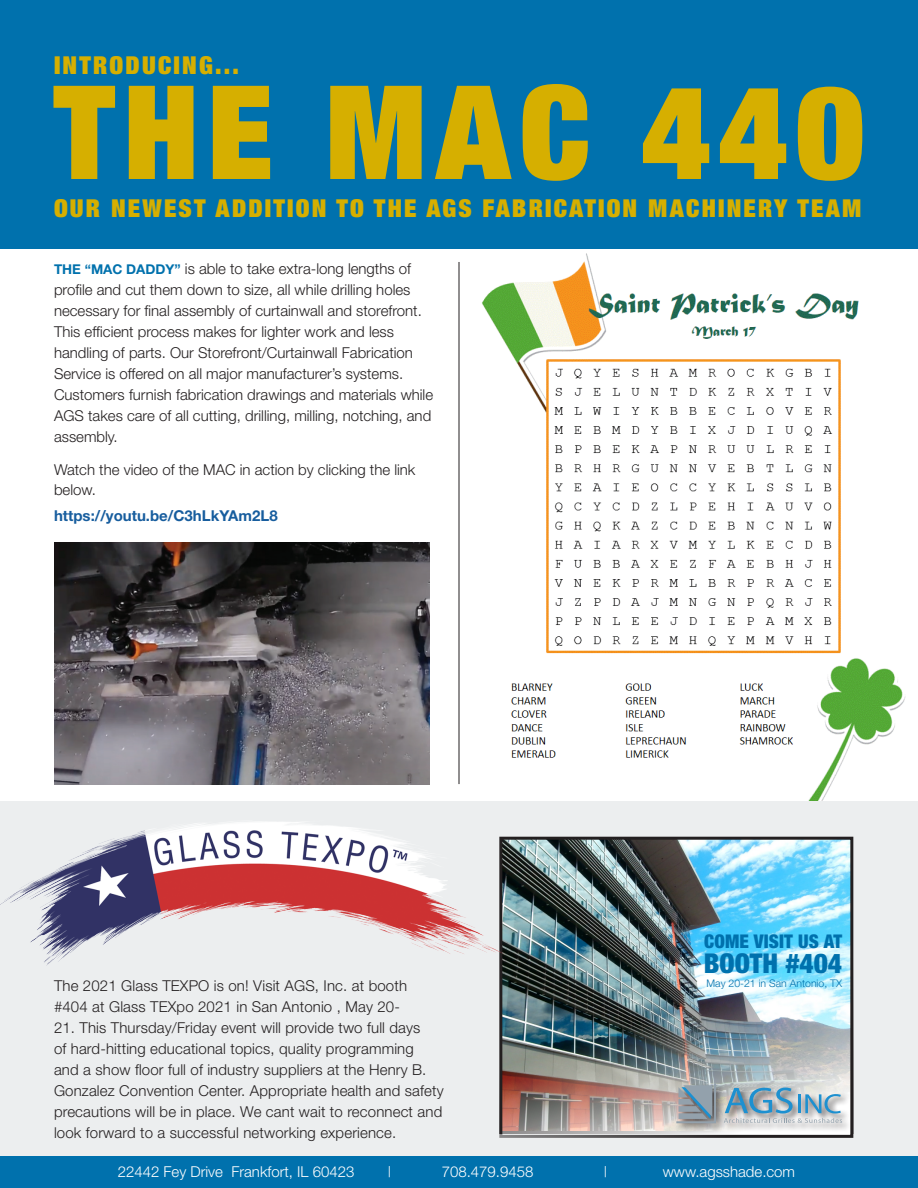
<style>
.page{position:relative;width:918px;height:1188px;background:#fff}
.page>*{position:absolute;margin:0;border:0;box-sizing:border-box;transform-origin:0 0}
.t1{font:900 expanded 130.5px "Helvetica Neue";letter-spacing:.07em;color:#d6af00}
.t2{font:900 condensed 27.3px "Helvetica Neue";color:#0071ad}
.t3{font:900 expanded 24.75px "Helvetica Neue";letter-spacing:.09em;color:#d6af00}
.t4{font:900 condensed 18.9px "Helvetica Neue";letter-spacing:.01em;color:#0071ad}
.t5{font:300 15px/21px "Helvetica Neue";color:#231f20}
.t6{font:300 15px "Helvetica Neue";color:#fff}
.t7{font:700 15px "Helvetica Neue";color:#175d9e}
.t8{font:300 10.5px "Helvetica Neue";color:#0071ad}
.s1{font-weight:700;font-size:13.5px;color:#0071ad}
</style>
<div class="page">
<img style="left:478px;top:248px;width:430px;height:553px">
<div style="left:0;top:801px;width:918px;height:387px;background:#eceeef"></div>
<div style="left:0;top:0;width:918px;height:248px;background:#0071ad"></div>
<img style="left:54px;top:542px;width:375px;height:242px">
<img style="left:0;top:822px;width:505px;height:144px">
<img style="left:503px;top:841px;width:346px;height:293px">
<div style="left:499px;top:837px;width:354px;height:301px;border:3px solid #231f20"></div>
<div style="left:674px;top:1081px;width:178px;height:52px;background:#231f20;opacity:.75"></div>
<svg style="left:674px;top:1081px;width:43px;height:43px;background:#919ca5"></svg>
<svg style="left:724px;top:1088px;width:118px;height:35px;background:#a3bac7"></svg>
<hr style="left:459px;top:262px;width:1px;height:522px;background:#231f20">
<div style="left:0;top:1156px;width:918px;height:32px;background:#0071ad"></div>
<p class="t3" style="left:54px;top:49px;width:186px">INTRODUCING...</p>
<p class="t1" style="left:54px;top:49px;width:812px">THE MAC 440</p>
<p class="t3" style="left:54px;top:193px;width:809px">OUR NEWEST ADDITION TO THE AGS FABRICATION MACHINERY TEAM</p>
<p class="t5" style="left:54px;top:258px;width:381px"><span class="s1">THE “MAC DADDY”</span> is able to take extra-long lengths of profile and cut them down to size, all while drilling holes necessary for final assembly of curtainwall and storefront.<br>This efficient process makes for lighter work and less handling of parts. Our Storefront/Curtainwall Fabrication Service is offered on all major manufacturer’s systems.<br>Customers furnish fabrication drawings and materials while AGS takes care of all cutting, drilling, milling, notching, and assembly.</p>
<p class="t5" style="left:54px;top:460px;width:363px;line-height:19.5px">Watch the video of the MAC in action by clicking the link below.</p>
<p class="t7" style="left:54px;top:507px;width:225px">https://youtu.be/C3hLkYAm2L8</p>
<p class="t5" style="left:54px;top:975px;width:355px">The 2021 Glass TEXPO is on! Visit AGS, Inc. at booth #404 at Glass TEXpo 2021 in San Antonio , May 20-</p>
<p class="t5" style="left:54px;top:1017px;width:391px">21. This Thursday/Friday event will provide two full days<br>of hard-hitting educational topics, quality programming<br>and a show floor full of industry suppliers at the Henry B.<br>Gonzalez Convention Center. Appropriate health and safety precautions will be in place. We cant wait to reconnect and look forward to a successful networking experience.</p>
<p class="t4" style="left:704px;top:930px;width:140px">COME VISIT US AT</p>
<p class="t2" style="left:704px;top:947px;width:140px">BOOTH #404</p>
<p class="t8" style="left:707px;top:977px;width:137px">May 20-21 in San Antonio, TX</p>
<p class="t6" style="left:118px;top:1163px;width:238px">22442 Fey Drive Frankfort, IL 60423</p>
<p class="t6" style="left:388px;top:1163px;width:5px">|</p>
<p class="t6" style="left:442px;top:1163px;width:93px">708.479.9458</p>
<p class="t6" style="left:604px;top:1163px;width:5px">|</p>
<p class="t6" style="left:663px;top:1163px;width:134px">www.agsshade.com</p>
</div>
